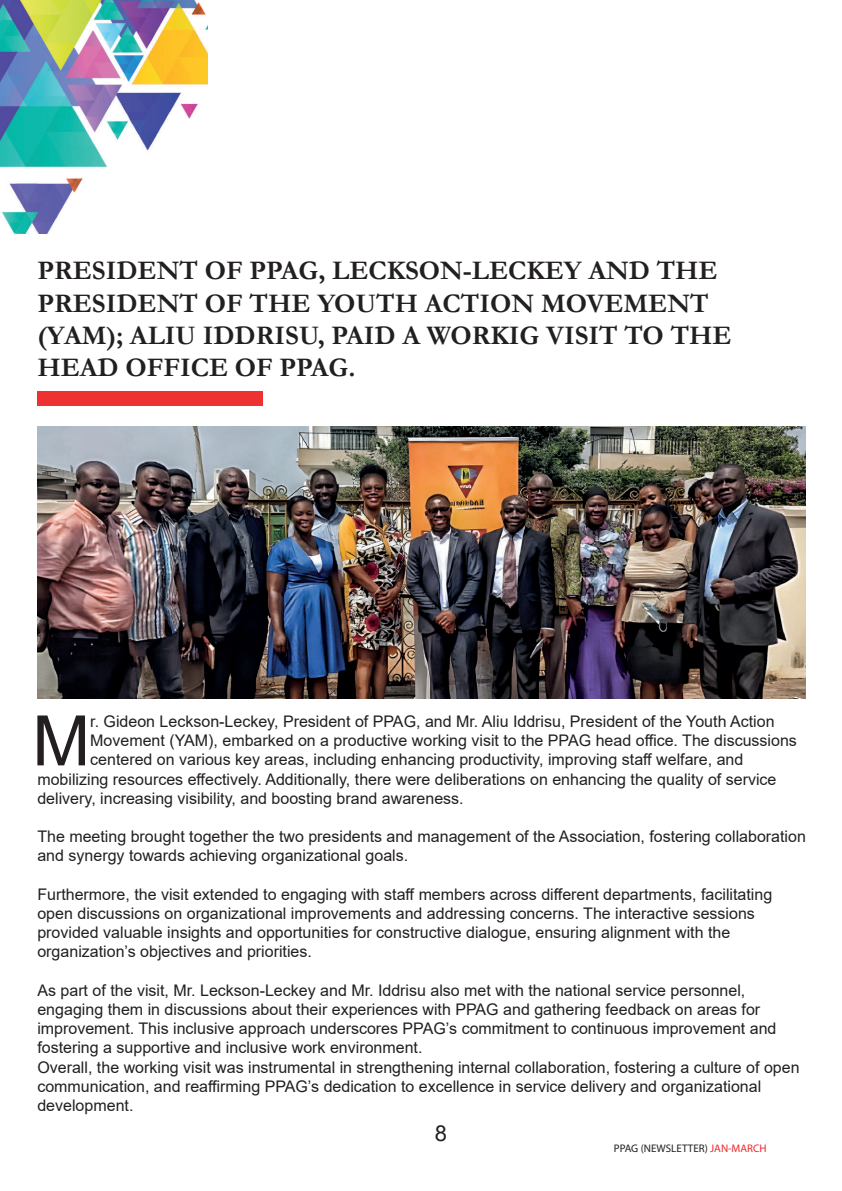
<style>
.page{position:relative;width:842px;height:1191px;background:#fff}
.page>*{position:absolute;margin:0;border:0;box-sizing:border-box;transform-origin:0 0}
.t1{font:69.6px "Arial";color:#231f20}
.t2{font:700 27px/32.4px "Garamond";color:#231f20}
.t3{font:22px "Arial";color:#231f20}
.t4{font:16px/19.2px "Arial";color:#231f20}
.t5{font:11px "Myriad Pro";color:#231f20}
.s1{color:#ee2827}
</style>
<div class="page">
<img style="left:37px;top:426px;width:769px;height:272px">
<img style="left:0;top:0;width:207px;height:234px">
<div style="left:37px;top:391px;width:226px;height:15px;background:#ee3232"></div>
<h2 class="t2" style="left:37px;top:255px;width:696px">PRESIDENT OF PPAG, LECKSON-LECKEY AND THE PRESIDENT OF THE YOUTH ACTION MOVEMENT (YAM); ALIU IDDRISU, PAID A WORKIG VISIT TO THE HEAD OFFICE OF PPAG.</h2>
<h1 class="t1" style="left:32px;top:693px;width:60px">M</h1>
<p class="t4" style="left:90px;top:711px;width:686px">r. Gideon Leckson-Leckey, President of PPAG, and Mr. Aliu Iddrisu, President of the Youth Action</p>
<p class="t4" style="left:90px;top:731px;width:708px">Movement (YAM), embarked on a productive working visit to the PPAG head office. The discussions</p>
<p class="t4" style="left:90px;top:750px;width:655px">centered on various key areas, including enhancing productivity, improving staff welfare, and</p>
<p class="t4" style="left:37px;top:769px;width:740px">mobilizing resources effectively. Additionally, there were deliberations on enhancing the quality of service</p>
<p class="t4" style="left:37px;top:788px;width:428px">delivery, increasing visibility, and boosting brand awareness.</p>
<p class="t4" style="left:37px;top:827px;width:770px">The meeting brought together the two presidents and management of the Association, fostering collaboration and synergy towards achieving organizational goals.</p>
<p class="t4" style="left:37px;top:884px;width:736px">Furthermore, the visit extended to engaging with staff members across different departments, facilitating open discussions on organizational improvements and addressing concerns. The interactive sessions provided valuable insights and opportunities for constructive dialogue, ensuring alignment with the organization’s objectives and priorities.</p>
<p class="t4" style="left:37px;top:980px;width:764px">As part of the visit, Mr. Leckson-Leckey and Mr. Iddrisu also met with the national service personnel, engaging them in discussions about their experiences with PPAG and gathering feedback on areas for improvement. This inclusive approach underscores PPAG’s commitment to continuous improvement and fostering a supportive and inclusive work environment.<br>Overall, the working visit was instrumental in strengthening internal collaboration, fostering a culture of open communication, and reaffirming PPAG’s dedication to excellence in service delivery and organizational development.</p>
<h3 class="t3" style="left:435px;top:1118px;width:14px">8</h3>
<p class="t5" style="left:614px;top:1141px;width:154px">PPAG (NEWSLETTER) <span class="s1">JAN-MARCH</span></p>
</div>
